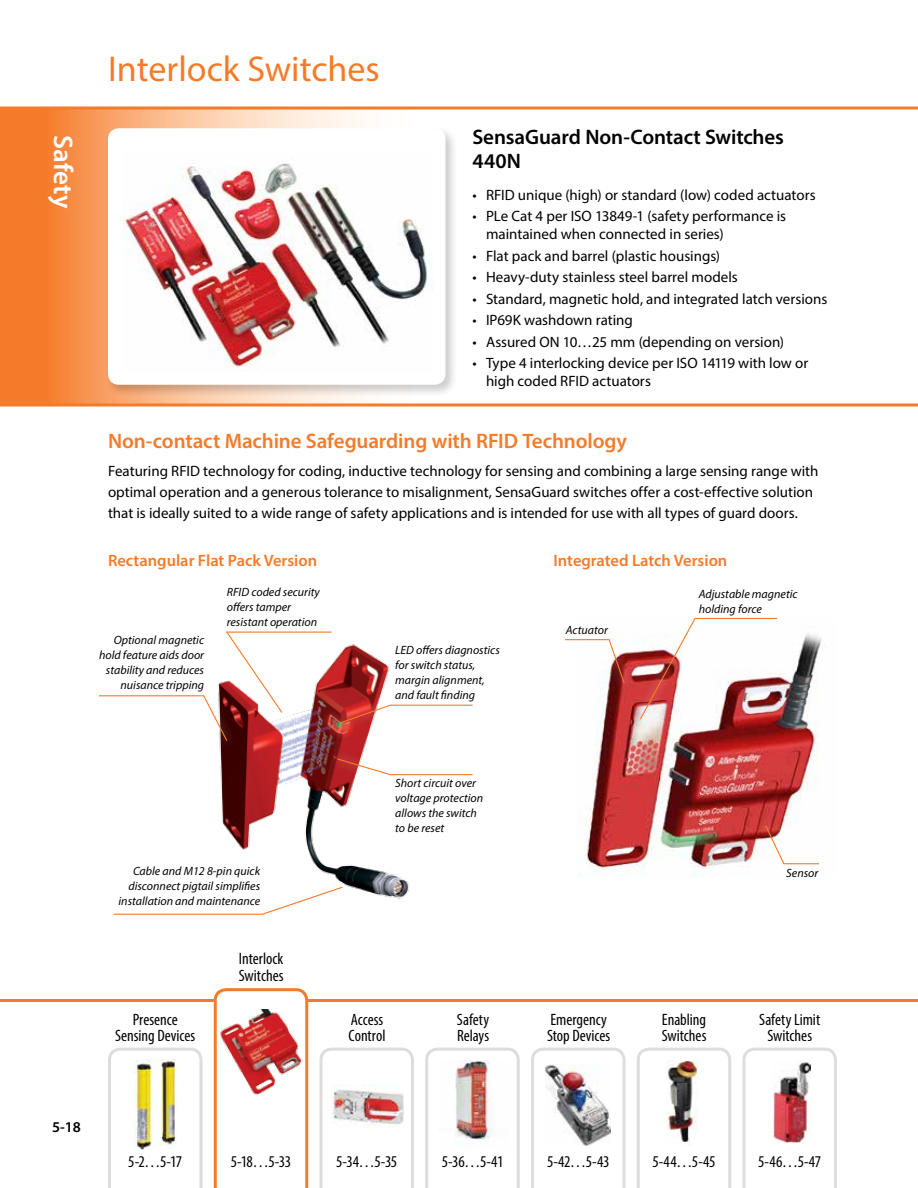
<style>
.page{position:relative;width:918px;height:1188px;background:#fff}
.page>*{position:absolute;margin:0;border:0;box-sizing:border-box;transform-origin:0 0}
.t1{font:36px "Myriad Pro";color:#f47b29}
.t2{font:600 27px "Myriad Pro";letter-spacing:.005em;color:#fff}
.t3{font:600 21px "Myriad Pro";letter-spacing:-.005em;color:#f47b29}
.t4{font:600 21px/24px "Myriad Pro";letter-spacing:-.005em;color:#000}
.t5{font:condensed 16.5px/16.5px "Myriad Pro";color:#000}
.t6{font:600 16.5px "Myriad Pro";color:#f47b29}
.t7{font:15px/18px "Myriad Pro";color:#000}
.t8{font:600 15px "Myriad Pro";color:#000}
.t9{font:italic 12px/15px "Myriad Pro";color:#000}
</style>
<div class="page">
<svg style="left:0;top:110px;width:472px;height:294px"></svg>
<hr style="left:0;top:404px;width:918px;height:2px;background:#f47b29">
<svg style="left:0;top:106px;width:918px;height:4px;background:#f69858"></svg>
<hr style="left:0;top:999px;width:918px;height:3px;background:#f47b29">
<svg style="left:108px;top:1048px;width:94px;height:140px"></svg>
<svg style="left:319px;top:1048px;width:95px;height:140px"></svg>
<svg style="left:425px;top:1048px;width:95px;height:140px"></svg>
<svg style="left:531px;top:1048px;width:95px;height:140px"></svg>
<svg style="left:637px;top:1048px;width:94px;height:140px"></svg>
<svg style="left:743px;top:1048px;width:94px;height:140px"></svg>
<svg style="left:214px;top:988px;width:94px;height:200px"></svg>
<img style="left:773px;top:1061px;width:38px;height:81px">
<img style="left:546px;top:1064px;width:64px;height:81px">
<img style="left:666px;top:1060px;width:31px;height:84px">
<img style="left:438px;top:1061px;width:71px;height:89px">
<img style="left:134px;top:1059px;width:43px;height:90px">
<img style="left:218px;top:1009px;width:84px;height:86px">
<img style="left:332px;top:1085px;width:72px;height:42px">
<div style="left:105px;top:125px;width:353px;height:272px;background:#000;opacity:.2"></div>
<div style="left:108px;top:128px;width:338px;height:257px;background:#fff;border-radius:11px"></div>
<img style="left:123px;top:161px;width:310px;height:211px">
<img style="left:219px;top:742px;width:191px;height:157px">
<div style="left:105px;top:878px;width:246px;height:46px;background:#fff"></div>
<svg style="left:113px;top:886px;width:230px;height:29px"></svg>
<div style="left:91px;top:685px;width:145px;height:64px;background:#fff"></div>
<svg style="left:99px;top:631px;width:374px;height:111px"></svg>
<div style="left:329px;top:750px;width:152px;height:35px;background:#fff;opacity:.75"></div>
<svg style="left:336px;top:758px;width:138px;height:18px"></svg>
<img style="left:578px;top:633px;width:244px;height:244px">
<div style="left:557px;top:629px;width:76px;height:63px;background:#fff;opacity:.75"></div>
<svg style="left:564px;top:639px;width:62px;height:46px"></svg>
<div style="left:632px;top:608px;width:154px;height:119px;background:#fff;opacity:.75"></div>
<img style="left:639px;top:617px;width:139px;height:104px">
<div style="left:756px;top:817px;width:71px;height:57px;background:#fff;opacity:.75"></div>
<svg style="left:764px;top:824px;width:56px;height:41px"></svg>
<h2 class="t2" style="left:80px;top:135px;width:75px;rotate:90deg">Safety</h2>
<h1 class="t1" style="left:108px;top:47px;width:273px">Interlock Switches</h1>
<h3 class="t4" style="left:472px;top:124px;width:313px">SensaGuard Non-Contact Switches<br>440N</h3>
<p class="t7" style="left:472px;top:185px;width:345px">• RFID unique (high) or standard (low) coded actuators</p>
<p class="t7" style="left:486px;top:207px;width:302px;text-indent:-14px">• PLe Cat 4 per ISO 13849-1 (safety performance is maintained when connected in series)</p>
<p class="t7" style="left:472px;top:246px;width:249px">• Flat pack and barrel (plastic housings)</p>
<p class="t7" style="left:472px;top:268px;width:267px">• Heavy-duty stainless steel barrel models</p>
<p class="t7" style="left:472px;top:289px;width:356px">• Standard, magnetic hold, and integrated latch versions</p>
<p class="t7" style="left:472px;top:311px;width:162px">• IP69K washdown rating</p>
<p class="t7" style="left:472px;top:332px;width:313px">• Assured ON 10…25 mm (depending on version)</p>
<p class="t7" style="left:486px;top:354px;width:324px;text-indent:-14px">• Type 4 interlocking device per ISO 14119 with low or high coded RFID actuators</p>
<h3 class="t3" style="left:108px;top:427px;width:521px">Non-contact Machine Safeguarding with RFID Technology</h3>
<p class="t7" style="left:108px;top:460px;width:712px;line-height:21px">Featuring RFID technology for coding, inductive technology for sensing and combining a large sensing range with optimal operation and a generous tolerance to misalignment, SensaGuard switches offer a cost-effective solution that is ideally suited to a wide range of safety applications and is intended for use with all types of guard doors.</p>
<p class="t6" style="left:108px;top:550px;width:211px">Rectangular Flat Pack Version</p>
<p class="t6" style="left:554px;top:550px;width:175px">Integrated Latch Version</p>
<p class="t9" style="left:99px;top:632px;width:107px;text-align:right">Optional magnetic hold feature aids door stability and reduces nuisance tripping</p>
<p class="t9" style="left:227px;top:585px;width:95px">RFID coded security offers tamper resistant operation</p>
<p class="t9" style="left:395px;top:642px;width:106px">LED offers diagnostics for switch status, margin alignment, and fault finding</p>
<p class="t9" style="left:566px;top:622px;width:43px">Actuator</p>
<p class="t9" style="left:699px;top:587px;width:100px">Adjustable magnetic holding force</p>
<p class="t8" style="left:52px;top:1117px;width:30px">5-18</p>
<p class="t9" style="left:119px;top:863px;width:143px;text-align:right">Cable and M12 8-pin quick disconnect pigtail simplifies installation and maintenance</p>
<p class="t5" style="left:115px;top:1011px;width:82px;text-align:center">Presence<br>Sensing Devices</p>
<p class="t5" style="left:239px;top:950px;width:46px">Interlock<br>Switches</p>
<p class="t9" style="left:395px;top:776px;width:90px">Short circuit over voltage protection allows the switch to be reset</p>
<p class="t5" style="left:349px;top:1011px;width:38px">Access<br>Control</p>
<p class="t5" style="left:457px;top:1011px;width:34px">Safety<br>Relays</p>
<p class="t9" style="left:786px;top:865px;width:34px">Sensor</p>
<p class="t5" style="left:547px;top:1011px;width:65px">Emergency<br>Stop Devices</p>
<p class="t5" style="left:662px;top:1011px;width:46px">Enabling<br>Switches</p>
<p class="t5" style="left:759px;top:1011px;width:62px;text-align:center">Safety Limit<br>Switches</p>
<p class="t5" style="left:128px;top:1153px;width:55px">5-2…5-17</p>
<p class="t5" style="left:442px;top:1153px;width:63px">5-36…5-41</p>
<p class="t5" style="left:547px;top:1153px;width:64px">5-42…5-43</p>
<p class="t5" style="left:652px;top:1153px;width:65px">5-44…5-45</p>
<p class="t5" style="left:758px;top:1153px;width:65px">5-46…5-47</p>
<p class="t5" style="left:231px;top:1153px;width:62px">5-18…5-33</p>
<p class="t5" style="left:336px;top:1153px;width:63px">5-34…5-35</p>
</div>
